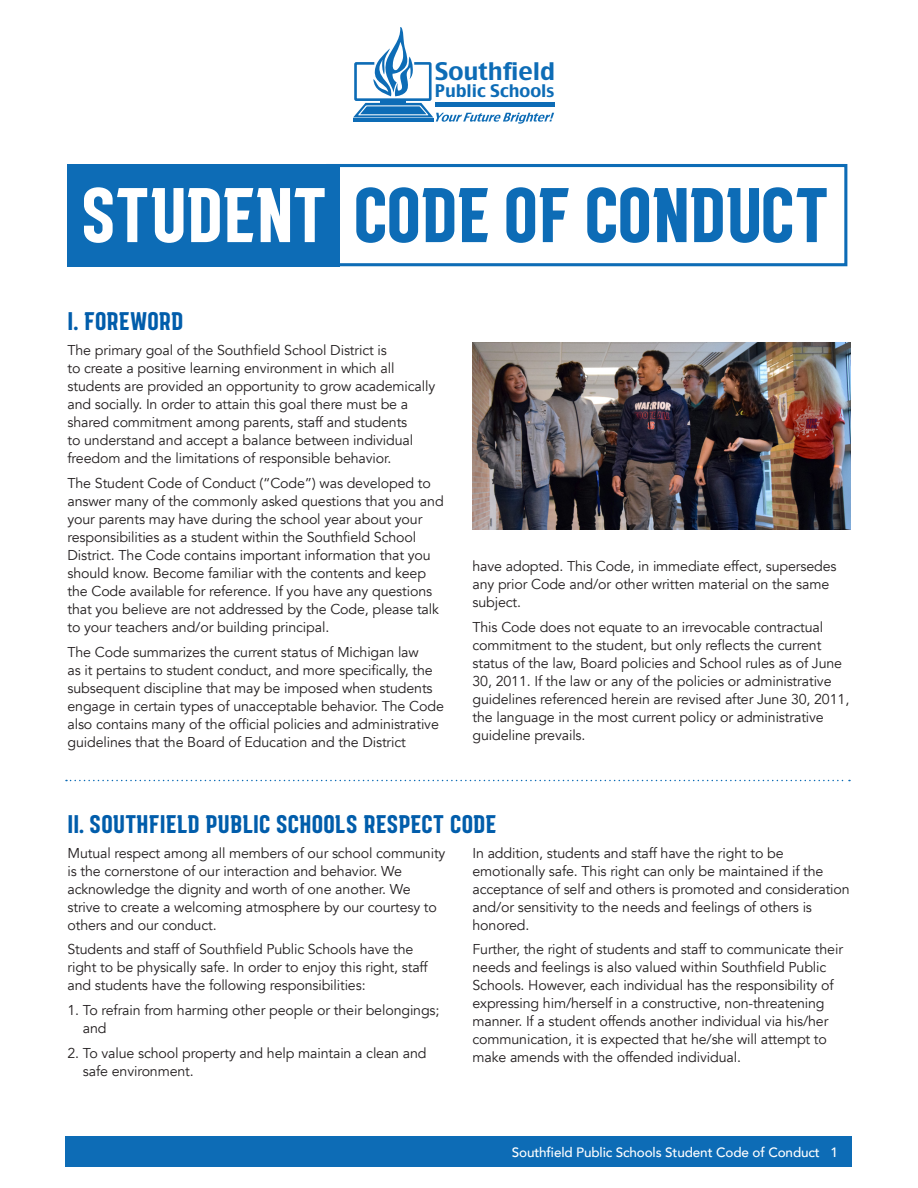
<style>
.page{position:relative;width:918px;height:1188px;background:#fff}
.page>*{position:absolute;margin:0;border:0;box-sizing:border-box;transform-origin:0 0}
.t1{font:77.25px "Fresno";letter-spacing:-.045em;color:#0d6cb6}
.Section_Headers{font:25.5px "Fresno";letter-spacing:-.03em;color:#015dab}
.t2{font:23.7px "Charcoal CY";color:#0d6cb6}
.t3{font:16.95px "Charcoal CY";color:#0d6cb6}
.Body_Copy{font:14.25px/18px "Avenir";letter-spacing:-.01em;color:#231f20}
.SPACER{font:500 13.5px "Avenir";letter-spacing:-.01em;color:#fff}
.s1{color:#fff}
</style>
<div class="page">
<div style="left:66px;top:1136px;width:786px;height:30px;background:#0d6cb6"></div>
<img style="left:472px;top:342px;width:378px;height:187px">
<div style="left:68px;top:164px;width:272px;height:102px;background:#0d6cb6"></div>
<div style="left:326px;top:164px;width:521px;height:102px;border:3px solid #0d6cb6"></div>
<div style="left:435px;top:102px;width:119px;height:5px;background:#0d6cb6"></div>
<svg style="left:373px;top:27px;width:40px;height:69px"></svg>
<hr style="left:380px;top:101px;width:25px;height:3px;background:#0d6cb6">
<div style="left:354px;top:62px;width:78px;height:39px;border:3px solid #0d6cb6"></div>
<svg style="left:353px;top:103px;width:201px;height:21px"></svg>
<svg style="left:66px;top:780px;width:784px;height:1px"></svg>
<p class="t2" style="left:435px;top:56px;width:122px">Southfield</p>
<p class="t3" style="left:435px;top:80px;width:121px">Public Schools</p>
<p class="t1" style="left:80px;top:170px;width:752px"><span class="s1">STUDENT</span> CODE OF CONDUCT</p>
<p class="Section_Headers" style="left:68px;top:307px;width:118px">I. FOREWORD</p>
<p class="Body_Copy" style="left:68px;top:341px;width:369px">The primary goal of the Southfield School District is<br>to create a positive learning environment in which all students are provided an opportunity to grow academically and socially. In order to attain this goal there must be a shared commitment among parents, staff and students<br>to understand and accept a balance between individual freedom and the limitations of responsible behavior.</p>
<p class="Body_Copy" style="left:68px;top:474px;width:378px">The Student Code of Conduct (“Code”) was developed to answer many of the commonly asked questions that you and your parents may have during the school year about your responsibilities as a student within the Southfield School District. The Code contains important information that you should know. Become familiar with the contents and keep the Code available for reference. If you have any questions that you believe are not addressed by the Code, please talk to your teachers and/or building principal.</p>
<p class="Body_Copy" style="left:68px;top:643px;width:378px">The Code summarizes the current status of Michigan law<br>as it pertains to student conduct, and more specifically, the subsequent discipline that may be imposed when students engage in certain types of unacceptable behavior. The Code also contains many of the official policies and administrative guidelines that the Board of Education and the District</p>
<p class="Body_Copy" style="left:472px;top:557px;width:366px">have adopted. This Code, in immediate effect, supersedes any prior Code and/or other written material on the same subject.</p>
<p class="Body_Copy" style="left:472px;top:618px;width:378px">This Code does not equate to an irrevocable contractual commitment to the student, but only reflects the current status of the law, Board policies and School rules as of June 30, 2011. If the law or any of the policies or administrative guidelines referenced herein are revised after June 30, 2011, the language in the most current policy or administrative guideline prevails.</p>
<p class="Section_Headers" style="left:68px;top:809px;width:431px">II. SOUTHFIELD PUBLIC SCHOOLS RESPECT CODE</p>
<p class="Body_Copy" style="left:68px;top:844px;width:379px">Mutual respect among all members of our school community is the cornerstone of our interaction and behavior. We acknowledge the dignity and worth of one another. We strive to create a welcoming atmosphere by our courtesy to others and our conduct.</p>
<p class="Body_Copy" style="left:68px;top:941px;width:362px">Students and staff of Southfield Public Schools have the right to be physically safe. In order to enjoy this right, staff and students have the following responsibilities:</p>
<p class="Body_Copy" style="left:83px;top:1001px;width:358px;text-indent:-15px">1. To refrain from harming other people or their belongings; and</p>
<p class="Body_Copy" style="left:83px;top:1044px;width:345px;text-indent:-15px">2. To value school property and help maintain a clean and safe environment.</p>
<p class="Body_Copy" style="left:472px;top:844px;width:379px">In addition, students and staff have the right to be emotionally safe. This right can only be maintained if the acceptance of self and others is promoted and consideration and/or sensitivity to the needs and feelings of others is honored.</p>
<p class="Body_Copy" style="left:472px;top:941px;width:372px">Further, the right of students and staff to communicate their needs and feelings is also valued within Southfield Public Schools. However, each individual has the responsibility of expressing him/herself in a constructive, non-threatening manner. If a student offends another individual via his/her communication, it is expected that he/she will attempt to make amends with the offended individual.</p>
<p class="SPACER" style="left:512px;top:1140px;width:328px">Southfield Public Schools Student Code of Conduct 1</p>
</div>
